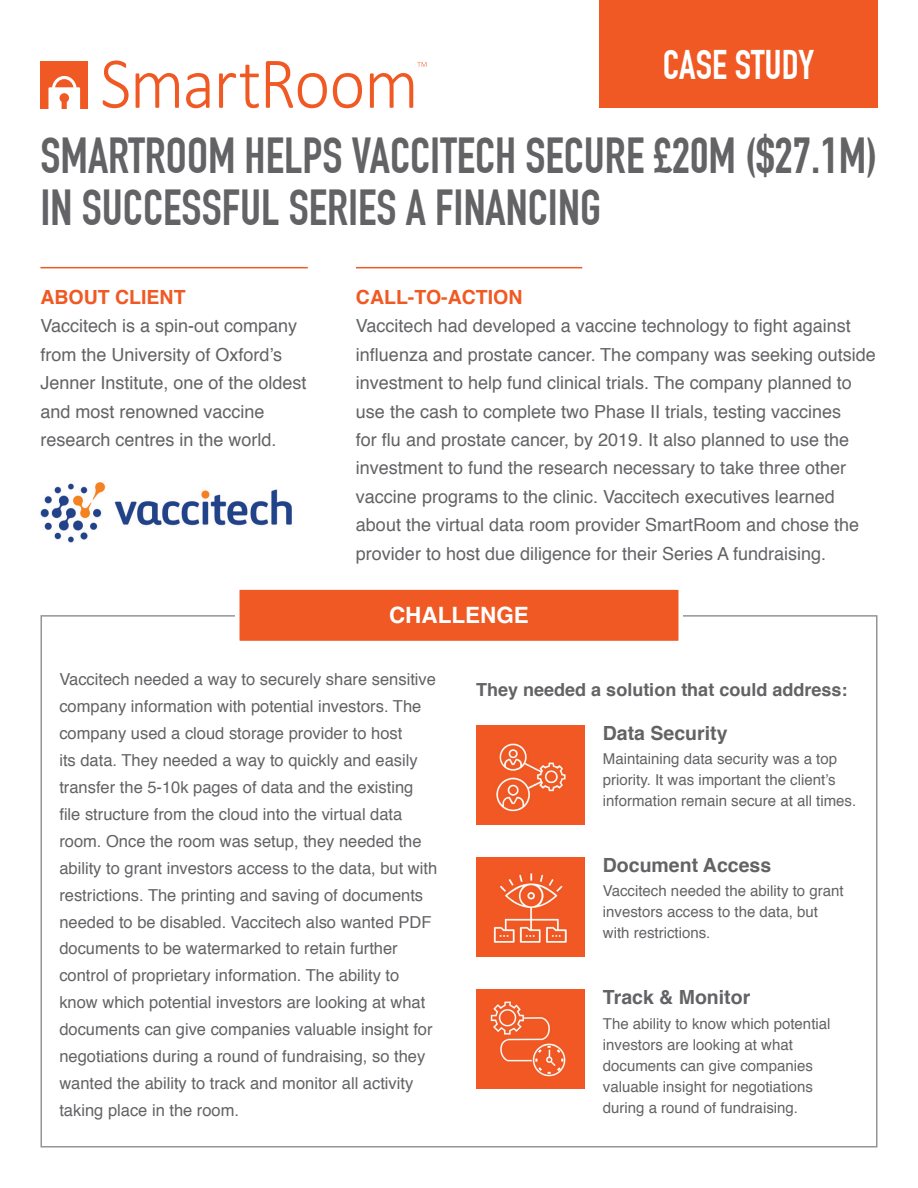
<style>
.page{position:relative;width:918px;height:1188px;background:#fff}
.page>*{position:absolute;margin:0;border:0;box-sizing:border-box;transform-origin:0 0}
.t1{font:700 49.5px/52.5px "DIN Condensed";color:#636366}
.t2{font:700 40.5px "DIN Condensed";color:#fff}
.t3{font:700 22.5px "Helvetica";color:#fff}
.t4{font:700 19.5px "Helvetica";color:#636366}
.t5{font:700 19.5px "Helvetica";color:#f05923}
.t6{font:18px/28.5px "Helvetica";color:#636366}
.t7{font:700 18px "Helvetica";color:#636366}
.t8{font:16.5px/27px "Helvetica";color:#636366}
.t9{font:15px/21px "Helvetica";color:#636366}
</style>
<div class="page">
<div style="left:40px;top:61px;width:48px;height:47px;background:#f05923"></div>
<svg style="left:103px;top:60px;width:26px;height:48px"></svg>
<svg style="left:136px;top:73px;width:43px;height:35px"></svg>
<svg style="left:186px;top:73px;width:24px;height:35px"></svg>
<svg style="left:219px;top:65px;width:40px;height:43px"></svg>
<svg style="left:266px;top:61px;width:61px;height:47px"></svg>
<svg style="left:333px;top:73px;width:29px;height:35px"></svg>
<svg style="left:370px;top:73px;width:43px;height:35px"></svg>
<svg style="left:417px;top:62px;width:9px;height:5px"></svg>
<svg style="left:48px;top:76px;width:32px;height:33px"></svg>
<div style="left:599px;top:0;width:279px;height:108px;background:#f05923"></div>
<hr style="left:40px;top:267px;width:268px;height:1px;background:#f05923">
<hr style="left:356px;top:267px;width:226px;height:1px;background:#f05923">
<div style="left:235px;top:585px;width:448px;height:60px;background:#f05923;border:4px solid #fff"></div>
<img style="left:477px;top:990px;width:108px;height:99px">
<img style="left:476px;top:725px;width:109px;height:99px">
<img style="left:477px;top:858px;width:108px;height:98px">
<img style="left:40px;top:482px;width:252px;height:61px">
<h2 class="t2" style="left:663px;top:41px;width:153px">CASE STUDY</h2>
<h1 class="t1" style="left:40px;top:129px;width:838px">SMARTROOM HELPS VACCITECH SECURE £20M ($27.1M)<br>IN SUCCESSFUL SERIES A FINANCING</h1>
<p class="t5" style="left:40px;top:281px;width:146px">About CLIENT</p>
<p class="t6" style="left:40px;top:312px;width:268px">Vaccitech is a spin-out company from the University of Oxford’s<br>Jenner Institute, one of the oldest and most renowned vaccine research centres in the world.</p>
<p class="t5" style="left:356px;top:281px;width:28px">Call</p>
<p class="t5" style="left:408px;top:281px;width:113px">-To-Action</p>
<p class="t6" style="left:356px;top:312px;width:522px">Vaccitech had developed a vaccine technology to fight against influenza and prostate cancer. The company was seeking outside investment to help fund clinical trials. The company planned to use the cash to complete two Phase II trials, testing vaccines<br>for flu and prostate cancer, by 2019. It also planned to use the investment to fund the research necessary to take three other vaccine programs to the clinic. Vaccitech executives learned about the virtual data room provider SmartRoom and chose the provider to host due diligence for their Series A fundraising.</p>
<h3 class="t3" style="left:389px;top:597px;width:49px">challen</h3>
<h3 class="t3" style="left:496px;top:597px;width:31px">ge</h3>
<p class="t8" style="left:59px;top:666px;width:379px">Vaccitech needed a way to securely share sensitive company information with potential investors. The company used a cloud storage provider to host<br>its data. They needed a way to quickly and easily transfer the 5-10k pages of data and the existing file structure from the cloud into the virtual data room. Once the room was setup, they needed the ability to grant investors access to the data, but with restrictions. The printing and saving of documents needed to be disabled. Vaccitech also wanted PDF documents to be watermarked to retain further control of proprietary information. The ability to know which potential investors are looking at what documents can give companies valuable insight for negotiations during a round of fundraising, so they wanted the ability to track and monitor all activity taking place in the room.</p>
<p class="t7" style="left:476px;top:675px;width:373px">They needed a solution that could address:</p>
<p class="t4" style="left:603px;top:717px;width:126px">Data Security</p>
<p class="t9" style="left:603px;top:749px;width:255px">Maintaining data security was a top priority. It was important the client’s information remain secure at all times.</p>
<p class="t4" style="left:603px;top:850px;width:170px">Document Access</p>
<p class="t9" style="left:603px;top:881px;width:242px">Vaccitech needed the ability to grant investors access to the data, but with restrictions.</p>
<p class="t4" style="left:603px;top:982px;width:149px">Track &amp; Monitor</p>
<p class="t9" style="left:603px;top:1013px;width:229px">The ability to know which potential investors are looking at what documents can give companies valuable insight for negotiations during a round of fundraising.</p>
</div>
